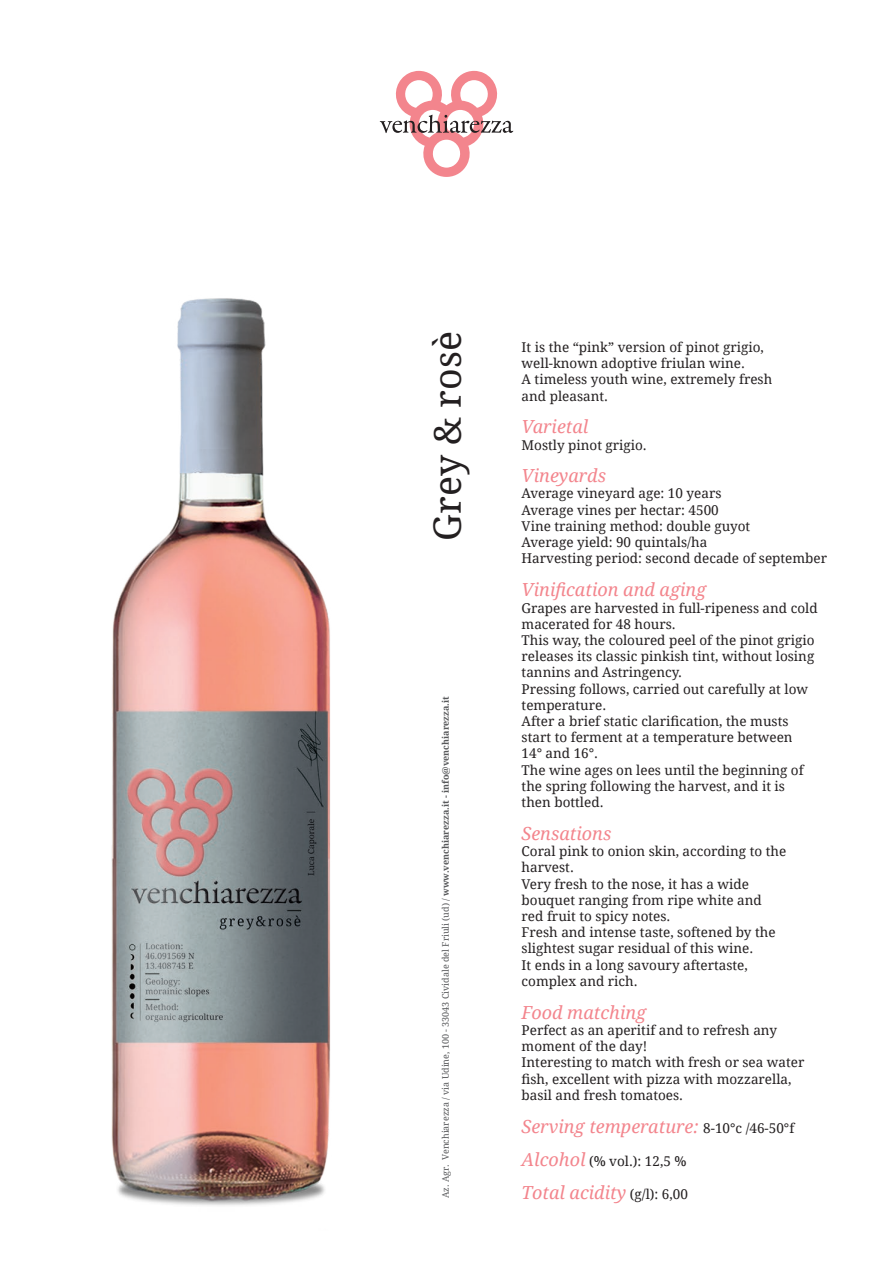
<style>
.page{position:relative;width:893px;height:1263px;background:#fff}
.page>*{position:absolute;margin:0;border:0;box-sizing:border-box;transform-origin:0 0}
.t1{font:37.5px "Droid Serif";color:#231f20}
.t2{font:italic 18px "Droid Serif";color:#f3858d}
.t3{font:13.5px/16.2px "Droid Serif";color:#231f20}
.t4{font:9px "Droid Serif";color:#57585a}
.s1{font-weight:700}
.s2{font-style:normal;font-size:13.5px;color:#231f20}
.s3{font-style:italic;font-size:18px;color:#f3858d}
</style>
<div class="page">
<img style="left:111px;top:298px;width:219px;height:908px">
<svg style="left:380px;top:71px;width:133px;height:106px"></svg>
<h1 class="t1" style="left:422px;top:540px;width:211px;rotate:-90deg">Grey &amp; rosè</h1>
<p class="t4" style="left:439px;top:1198px;width:503px;rotate:-90deg">Az. Agr. Venchiarezza / via Udine, 100 - 33043 Cividale del Friuli (ud) / <span class="s1">www.venchiarezza.it - info@venchiarezza.it</span></p>
<p class="t3" style="left:522px;top:339px;width:252px">It is the “pink” version of pinot grigio, well-known adoptive friulan wine.<br>A timeless youth wine, extremely fresh and pleasant.</p>
<h2 class="t2" style="left:522px;top:414px;width:68px">Varietal</h2>
<p class="t3" style="left:522px;top:436px;width:127px">Mostly pinot grigio.</p>
<h2 class="t2" style="left:522px;top:463px;width:86px">Vineyards</h2>
<p class="t3" style="left:522px;top:485px;width:307px">Average vineyard age: 10 years<br>Average vines per hectar: 4500<br>Vine training method: double guyot<br>Average yield: 90 quintals/ha<br>Harvesting period: second decade of september</p>
<h2 class="t2" style="left:522px;top:577px;width:186px">Vinification and aging</h2>
<p class="t3" style="left:522px;top:599px;width:298px">Grapes are harvested in full-ripeness and cold macerated for 48 hours.<br>This way, the coloured peel of the pinot grigio releases its classic pinkish tint, without losing tannins and Astringency.<br>Pressing follows, carried out carefully at low temperature.<br>After a brief static clarification, the musts start to ferment at a temperature between<br>14° and 16°.<br>The wine ages on lees until the beginning of the spring following the harvest, and it is then bottled.</p>
<h2 class="t2" style="left:522px;top:821px;width:91px">Sensations</h2>
<p class="t3" style="left:522px;top:843px;width:266px">Coral pink to onion skin, according to the harvest.<br>Very fresh to the nose, it has a wide bouquet ranging from ripe white and red fruit to spicy notes.<br>Fresh and intense taste, softened by the slightest sugar residual of this wine.<br>It ends in a long savoury aftertaste, complex and rich.</p>
<h2 class="t2" style="left:522px;top:1000px;width:126px">Food matching</h2>
<p class="t3" style="left:522px;top:1022px;width:284px">Perfect as an aperitif and to refresh any moment of the day!<br>Interesting to match with fresh or sea water fish, excellent with pizza with mozzarella, basil and fresh tomatoes.</p>
<h2 class="t2" style="left:522px;top:1114px;width:274px">Serving temperature: <span class="s2">8-10°c /46-50°f</span></h2>
<p class="t3" style="left:522px;top:1152px;width:166px"><span class="s3">Alcohol</span> (% vol.): 12,5 %</p>
<h2 class="t2" style="left:522px;top:1180px;width:168px">Total acidity <span class="s2">(g/l): 6,00</span></h2>
</div>
